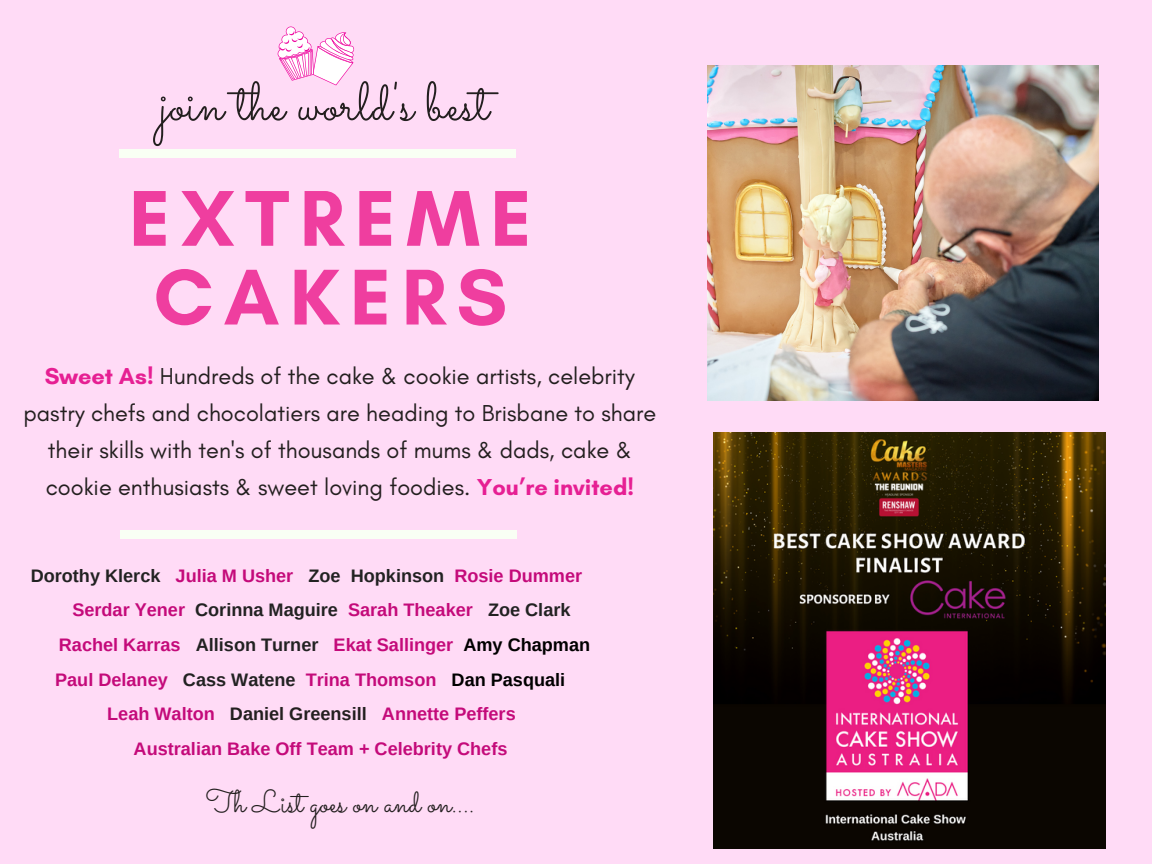
<style>
.page{position:relative;width:1152px;height:864px;background:#ffdbf6}
.page>*{position:absolute;margin:0;border:0;box-sizing:border-box;transform-origin:0 0}
.t1{font:700 80.55px "Glacial Indifference";letter-spacing:.13em;color:#ef3e9f}
.t2{font:54.3px "Sacramento";letter-spacing:.01em;color:#231f1f}
.t3{font:31.65px "Sacramento";color:#231f1f}
.t4{font:23.55px/37.2px "Glacial Indifference";color:#231f1f;text-align:center}
.t5{font:700 18.15px "Arimo";color:#c40a7a}
.t6{font:700 18.15px "Arimo";color:#222}
.s1{font-weight:700;color:#e61f93}
.s2{color:#c40a7a}
.s3{color:#222}
.s4{color:#000}
.s5{color:#231f1f}
</style>
<div class="page">
<svg style="left:277px;top:27px;width:78px;height:58px"></svg>
<div style="left:120px;top:530px;width:397px;height:8px;background:#f9fff4"></div>
<div style="left:119px;top:150px;width:397px;height:7px;background:#f9fff4"></div>
<img style="left:714px;top:432px;width:391px;height:416px">
<img style="left:707px;top:66px;width:392px;height:335px">
<p class="t2" style="left:160px;top:69px;width:330px">join the world's best</p>
<p class="t1" style="left:129px;top:169px;width:404px">EXTREME</p>
<p class="t1" style="left:154px;top:248px;width:355px">CAKERS</p>
<p class="t4" style="left:24px;top:357px;width:634px"><span class="s1">Sweet As!</span> Hundreds of the cake &amp; cookie artists, celebrity pastry chefs and chocolatiers are heading to Brisbane to share their skills with ten's of thousands of mums &amp; dads, cake &amp; cookie enthusiasts &amp; sweet loving foodies. <span class="s1">You’re invited!</span></p>
<p class="t6" style="left:31px;top:566px;width:553px">Dorothy Klerck <span class="s2">Julia M Usher</span> Zoe Hopkinson <span class="s2">Rosie Dummer</span></p>
<p class="t5" style="left:72px;top:600px;width:500px">Serdar Yener <span class="s3">Corinna Maguire</span> Sarah Theaker <span class="s3">Zoe Clark</span></p>
<p class="t5" style="left:59px;top:635px;width:533px">Rachel Karras <span class="s3">Allison Turner</span> Ekat Sallinger <span class="s4">Amy Chapman</span></p>
<p class="t5" style="left:55px;top:669px;width:512px">Paul Delaney <span class="s3">Cass Watene</span> Trina Thomson <span class="s4">Dan Pasquali</span></p>
<p class="t5" style="left:107px;top:704px;width:410px">Leah Walton <span class="s5">Daniel Greensill</span> Annette Peffers</p>
<p class="t5" style="left:134px;top:739px;width:375px">Australian Bake Off Team + Celebrity Chefs</p>
<p class="t3" style="left:206px;top:782px;width:270px">Th List goes on and on....</p>
</div>
